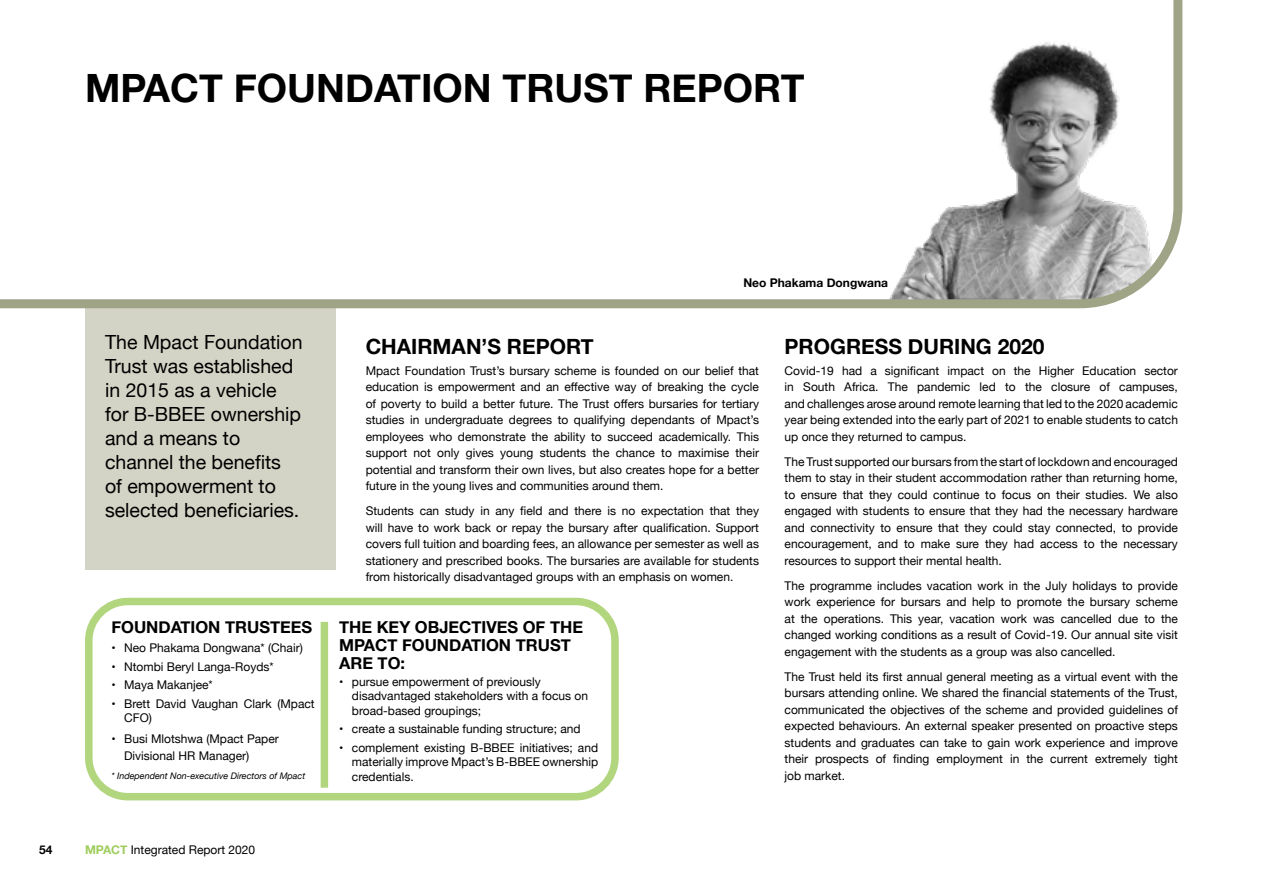
<style>
.page{position:relative;width:1263px;height:893px;background:#fff}
.page>*{position:absolute;margin:0;border:0;box-sizing:border-box;transform-origin:0 0}
.t1{font:700 39px "Helvetica Neue";color:#000}
.t2{font:700 21px "Helvetica Neue";color:#000}
.t3{font:19.5px/24px "Helvetica Neue";color:#000}
.t4{font:700 16.5px/18px "Helvetica Neue";color:#000}
.t5{font:12px/16.5px "Helvetica Neue";color:#000;text-align:justify}
.t6{font:700 12px "Helvetica Neue";color:#000}
.t7{font:italic 9px "Helvetica Neue";color:#000}
.s1{font-weight:700;color:#9fcd5c}
</style>
<div class="page">
<div style="left:85px;top:304px;width:251px;height:265px;background:#d4d4c6"></div>
<svg style="left:0;top:0;width:1183px;height:309px"></svg>
<div style="left:85px;top:598px;width:534px;height:202px;border:8px solid #b1d67e;border-radius:39px"></div>
<div style="left:321px;top:622px;width:7px;height:166px;background:#b1d67e"></div>
<h1 class="t1" style="left:85px;top:57px;width:721px">MPACT FOUNDATION TRUST REPORT</h1>
<h3 class="t3" style="left:105px;top:331px;width:199px">The Mpact Foundation<br>Trust was established in 2015 as a vehicle for B-BBEE ownership and a means to channel the benefits of empowerment to selected beneficiaries.</h3>
<h3 class="t4" style="left:111px;top:619px;width:202px">FOUNDATION TRUSTEES</h3>
<p class="t5" style="left:111px;top:640px;width:193px">• Neo Phakama Dongwana* (Chair)</p>
<p class="t5" style="left:111px;top:659px;width:164px">• Ntombi Beryl Langa-Royds*</p>
<p class="t5" style="left:111px;top:677px;width:103px">• Maya Makanjee*</p>
<p class="t5" style="left:124px;top:697px;width:192px;line-height:14.4px;text-indent:-13px">• Brett David Vaughan Clark (Mpact<br>CFO)</p>
<p class="t5" style="left:124px;top:731px;width:156px;text-indent:-13px">• Busi Mlotshwa (Mpact Paper<br>Divisional HR Manager)</p>
<p class="t7" style="left:111px;top:769px;width:195px">* Independent Non-executive Directors of Mpact</p>
<p class="t6" style="left:743px;top:273px;width:146px">Neo Phakama Dongwana</p>
<h2 class="t2" style="left:366px;top:330px;width:229px">CHAIRMAN’S REPORT</h2>
<p class="t5" style="left:366px;top:363px;width:395px">Mpact Foundation Trust’s bursary scheme is founded on our belief that education is empowerment and an effective way of breaking the cycle of poverty to build a better future. The Trust offers bursaries for tertiary studies in undergraduate degrees to qualifying dependants of Mpact’s employees who demonstrate the ability to succeed academically. This support not only gives young students the chance to maximise their potential and transform their own lives, but also creates hope for a better future in the young lives and communities around them.</p>
<p class="t5" style="left:366px;top:503px;width:395px">Students can study in any field and there is no expectation that they will have to work back or repay the bursary after qualification. Support covers full tuition and boarding fees, an allowance per semester as well as stationery and prescribed books. The bursaries are available for students from historically disadvantaged groups with an emphasis on women.</p>
<h3 class="t4" style="left:339px;top:619px;width:245px">THE KEY OBJECTIVES OF THE<br>MPACT FOUNDATION TRUST<br>ARE TO:</h3>
<p class="t5" style="left:352px;top:675px;width:238px;line-height:14.4px;text-align:left;text-indent:-13px">• pursue empowerment of previously disadvantaged stakeholders with a focus on broad-based groupings;</p>
<p class="t5" style="left:339px;top:722px;width:243px">• create a sustainable funding structure; and</p>
<p class="t5" style="left:352px;top:741px;width:248px;line-height:14.4px;text-indent:-13px">• complement existing B-BBEE initiatives; and materially improve Mpact’s B-BBEE ownership credentials.</p>
<h2 class="t2" style="left:784px;top:330px;width:261px">PROGRESS DURING 2020</h2>
<p class="t5" style="left:784px;top:363px;width:395px">Covid-19 had a significant impact on the Higher Education sector in South Africa. The pandemic led to the closure of campuses, and challenges arose around remote learning that led to the 2020 academic year being extended into the early part of 2021 to enable students to catch up once they returned to campus.</p>
<p class="t5" style="left:784px;top:454px;width:395px">The Trust supported our bursars from the start of lockdown and encouraged them to stay in their student accommodation rather than returning home, to ensure that they could continue to focus on their studies. We also engaged with students to ensure that they had the necessary hardware and connectivity to ensure that they could stay connected, to provide encouragement, and to make sure they had access to the necessary resources to support their mental health.</p>
<p class="t5" style="left:784px;top:578px;width:395px">The programme includes vacation work in the July holidays to provide work experience for bursars and help to promote the bursary scheme at the operations. This year, vacation work was cancelled due to the changed working conditions as a result of Covid-19. Our annual site visit engagement with the students as a group was also cancelled.</p>
<p class="t5" style="left:784px;top:669px;width:395px">The Trust held its first annual general meeting as a virtual event with the bursars attending online. We shared the financial statements of the Trust, communicated the objectives of the scheme and provided guidelines of expected behaviours. An external speaker presented on proactive steps students and graduates can take to gain work experience and improve their prospects of finding employment in the current extremely tight job market.</p>
<p class="t6" style="left:39px;top:840px;width:15px">54</p>
<p class="t5" style="left:85px;top:842px;width:172px"><span class="s1">MPACT</span> Integrated Report 2020</p>
</div>
